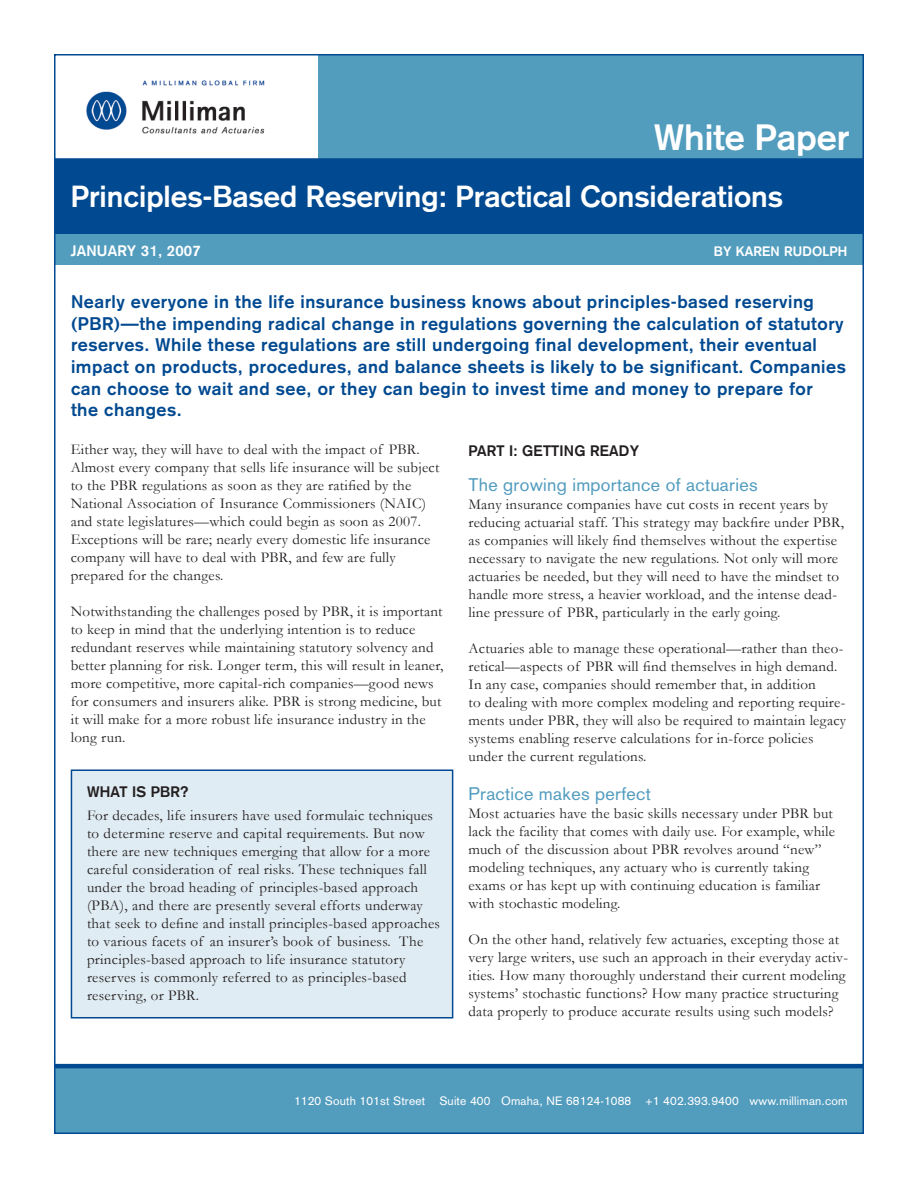
<style>
.page{position:relative;width:918px;height:1188px;background:#fff}
.page>*{position:absolute;margin:0;border:0;box-sizing:border-box;transform-origin:0 0}
.t1{font:700 36px "Akzidenz Grotesk";color:#fff}
.t2{font:700 30px "Akzidenz Grotesk";color:#fff}
.t3{font:700 18px/21.6px "Akzidenz Grotesk";letter-spacing:.03em;color:#014990}
.t4{font:18px "Akzidenz Grotesk";letter-spacing:.015em;color:#529cbe}
.t5{font:15px/18px "Garamond";letter-spacing:.015em;color:#231f20}
.t6{font:700 15px "Akzidenz Grotesk";letter-spacing:.015em;color:#231f20}
.t7{font:700 15px "Akzidenz Grotesk";letter-spacing:.015em;color:#fff}
.t8{font:700 13.5px "Akzidenz Grotesk";letter-spacing:.015em;color:#fff}
.t9{font:12px "Akzidenz Grotesk";letter-spacing:.015em;color:#fff}
</style>
<div class="page">
<div style="left:319px;top:54px;width:545px;height:104px;background:#529cbe"></div>
<div style="left:54px;top:1067px;width:810px;height:65px;background:#529cbe"></div>
<img style="left:86px;top:80px;width:179px;height:54px">
<div style="left:55px;top:159px;width:808px;height:76px;background:#014990"></div>
<div style="left:54px;top:158px;width:810px;height:77px;border:2px solid #014990"></div>
<div style="left:54px;top:1064px;width:810px;height:4px;border:2px solid #014990"></div>
<div style="left:55px;top:234px;width:808px;height:31px;background:#529cbe"></div>
<div style="left:71px;top:770px;width:382px;height:248px;background:#e0ecf3"></div>
<div style="left:71px;top:769px;width:382px;height:249px;border:2px solid #014990"></div>
<h1 class="t1" style="left:654px;top:116px;width:197px">White Paper</h1>
<h2 class="t2" style="left:71px;top:179px;width:714px">Principles-Based Reserving: Practical Considerations</h2>
<p class="t7" style="left:71px;top:242px;width:48px">jan uary</p>
<p class="t7" style="left:141px;top:242px;width:61px">31, 2007</p>
<p class="t8" style="left:714px;top:243px;width:41px">By Karen</p>
<p class="t8" style="left:784px;top:243px;width:65px">Rudolph</p>
<p class="t3" style="left:71px;top:291px;width:776px">Nearly everyone in the life insurance business knows about principles-based reserving (PBR)—the impending radical change in regulations governing the calculation of statutory reserves. While these regulations are still undergoing final development, their eventual impact on products, procedures, and balance sheets is likely to be significant. Companies can choose to wait and see, or they can begin to invest time and money to prepare for<br>the changes.</p>
<p class="t5" style="left:71px;top:440px;width:370px">Either way, they will have to deal with the impact of PBR.<br>Almost every company that sells life insurance will be subject to the PBR regulations as soon as they are ratified by the National Association of Insurance Commissioners (NAIC) and state legislatures—which could begin as soon as 2007.<br>Exceptions will be rare; nearly every domestic life insurance company will have to deal with PBR, and few are fully prepared for the changes.</p>
<p class="t5" style="left:71px;top:602px;width:374px">Notwithstanding the challenges posed by PBR, it is important to keep in mind that the underlying intention is to reduce redundant reserves while maintaining statutory solvency and better planning for risk. Longer term, this will result in leaner, more competitive, more capital-rich companies—good news for consumers and insurers alike. PBR is strong medicine, but it will make for a more robust life insurance industry in the long run.</p>
<p class="t6" style="left:468px;top:441px;width:172px">PART I: GETTING READY</p>
<p class="t4" style="left:468px;top:474px;width:291px">The growing importance of actuaries</p>
<p class="t5" style="left:468px;top:495px;width:377px">Many insurance companies have cut costs in recent years by reducing actuarial staff. This strategy may backfire under PBR, as companies will likely find themselves without the expertise necessary to navigate the new regulations. Not only will more actuaries be needed, but they will need to have the mindset to handle more stress, a heavier workload, and the intense dead&shy;line pressure of PBR, particularly in the early going.</p>
<p class="t5" style="left:468px;top:639px;width:379px">Actuaries able to manage these operational—rather than theo&shy;retical—aspects of PBR will find themselves in high demand.<br>In any case, companies should remember that, in addition<br>to dealing with more complex modeling and reporting require&shy;ments under PBR, they will also be required to maintain legacy systems enabling reserve calculations for in-force policies under the current regulations.</p>
<p class="t4" style="left:468px;top:783px;width:184px">Practice makes perfect</p>
<p class="t5" style="left:468px;top:804px;width:368px">Most actuaries have the basic skills necessary under PBR but lack the facility that comes with daily use. For example, while much of the discussion about PBR revolves around “new” modeling techniques, any actuary who is currently taking exams or has kept up with continuing education is familiar with stochastic modeling.</p>
<p class="t5" style="left:468px;top:930px;width:381px">On the other hand, relatively few actuaries, excepting those at very large writers, use such an approach in their everyday activ&shy;ities. How many thoroughly understand their current modeling systems’ stochastic functions? How many practice structuring data properly to produce accurate results using such models?</p>
<p class="t6" style="left:87px;top:783px;width:103px">What is PBR?</p>
<p class="t5" style="left:87px;top:806px;width:355px">For decades, life insurers have used formulaic techniques to determine reserve and capital requirements. But now there are new techniques emerging that allow for a more careful consideration of real risks. These techniques fall under the broad heading of principles-based approach (PBA), and there are presently several efforts underway that seek to define and install principles-based approaches to various facets of an insurer’s book of business. The principles-based approach to life insurance statutory reserves is commonly referred to as principles-based reserving, or PBR.</p>
<p class="t9" style="left:294px;top:1094px;width:555px">1120 South 101st Street Suite 400 Omaha, NE 68124-1088 +1 402.393.9400 www.milliman.com</p>
</div>
